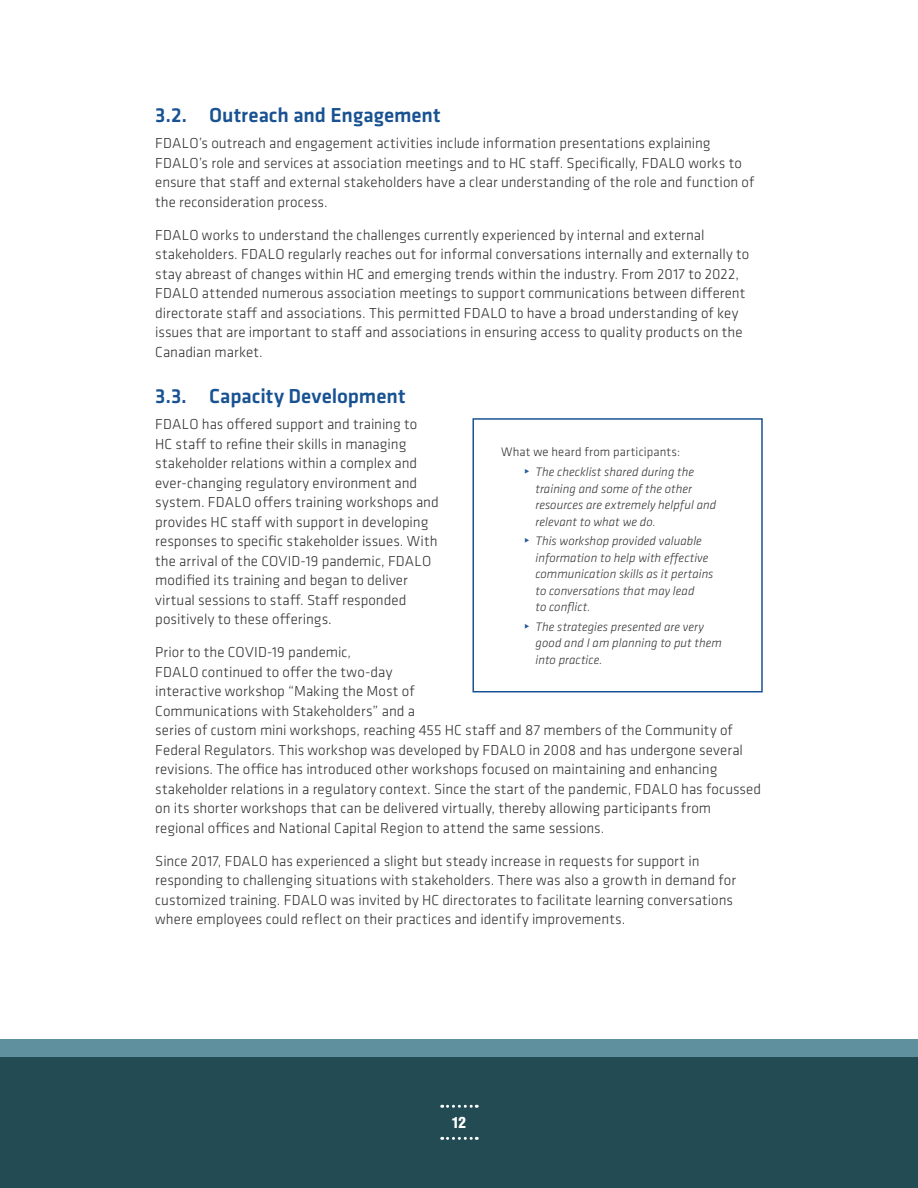
<style>
.page{position:relative;width:918px;height:1188px;background:#fff}
.page>*{position:absolute;margin:0;border:0;box-sizing:border-box;transform-origin:0 0}
.Heading_2__1_1{font:500 21px "Klavika Basic";color:#185292}
.Body{font:300 15px/19.5px "Klavika Basic";letter-spacing:.005em;color:#312f30}
.t1{font:900 condensed 15px "Helvetica LT Std";color:#fff}
.t2{font:italic 300 12.75px/16.5px "Klavika Basic";letter-spacing:.005em;color:#312f30}
.Body_B4_Bullet_-_Box{font:300 12.75px "Klavika Basic";letter-spacing:.01em;color:#312f30}
</style>
<div class="page">
<div style="left:0;top:1040px;width:918px;height:148px;background:#224b53"></div>
<div style="left:0;top:1040px;width:918px;height:17px;background:#5f909e"></div>
<svg style="left:442px;top:1105px;width:35px;height:3px"></svg>
<svg style="left:442px;top:1137px;width:35px;height:3px"></svg>
<div style="left:472px;top:418px;width:291px;height:274px;border:2px solid #185292"></div>
<p class="Heading_2__1_1" style="left:155px;top:101px;width:287px">3.2. Outreach and Engagement</p>
<p class="Body" style="left:155px;top:133px;width:601px">FDALO’s outreach and engagement activities include information presentations explaining FDALO’s role and services at association meetings and to HC staff. Specifically, FDALO works to ensure that staff and external stakeholders have a clear understanding of the role and function of the reconsideration process.</p>
<p class="Body" style="left:155px;top:225px;width:595px">FDALO works to understand the challenges currently experienced by internal and external stakeholders. FDALO regularly reaches out for informal conversations internally and externally to stay abreast of changes within HC and emerging trends within the industry. From 2017 to 2022, FDALO attended numerous association meetings to support communications between different directorate staff and associations. This permitted FDALO to have a broad understanding of key issues that are important to staff and associations in ensuring access to quality products on the Canadian market.</p>
<p class="Heading_2__1_1" style="left:155px;top:382px;width:252px">3.3. Capacity Development</p>
<p class="Body" style="left:155px;top:415px;width:285px">FDALO has offered support and training to<br>HC staff to refine their skills in managing stakeholder relations within a complex and ever-changing regulatory environment and system. FDALO offers training workshops and provides HC staff with support in developing responses to specific stakeholder issues. With the arrival of the COVID-19 pandemic, FDALO modified its training and began to deliver virtual sessions to staff. Staff responded positively to these offerings.</p>
<p class="Body" style="left:155px;top:643px;width:607px">Prior to the COVID-19 pandemic,<br>FDALO continued to offer the two-day<br>interactive workshop “Making the Most of<br>Communications with Stakeholders” and a<br>series of custom mini workshops, reaching 455 HC staff and 87 members of the Community of Federal Regulators. This workshop was developed by FDALO in 2008 and has undergone several revisions. The office has introduced other workshops focused on maintaining and enhancing stakeholder relations in a regulatory context. Since the start of the pandemic, FDALO has focussed on its shorter workshops that can be delivered virtually, thereby allowing participants from regional offices and National Capital Region to attend the same sessions.</p>
<p class="Body" style="left:155px;top:851px;width:582px">Since 2017, FDALO has experienced a slight but steady increase in requests for support in responding to challenging situations with stakeholders. There was also a growth in demand for customized training. FDALO was invited by HC directorates to facilitate learning conversations where employees could reflect on their practices and identify improvements.</p>
<p class="Body_B4_Bullet_-_Box" style="left:501px;top:444px;width:181px">What we heard from participants:</p>
<p class="t2" style="left:536px;top:463px;width:182px">The checklist shared during the training and some of the other resources are extremely helpful and relevant to what we do.</p>
<p class="t2" style="left:536px;top:533px;width:179px">This workshop provided valuable information to help with effective communication skills as it pertains to conversations that may lead<br>to conflict.</p>
<p class="t2" style="left:536px;top:618px;width:188px">The strategies presented are very good and I am planning to put them into practice.</p>
<p class="t1" style="left:452px;top:1113px;width:16px">12</p>
</div>
